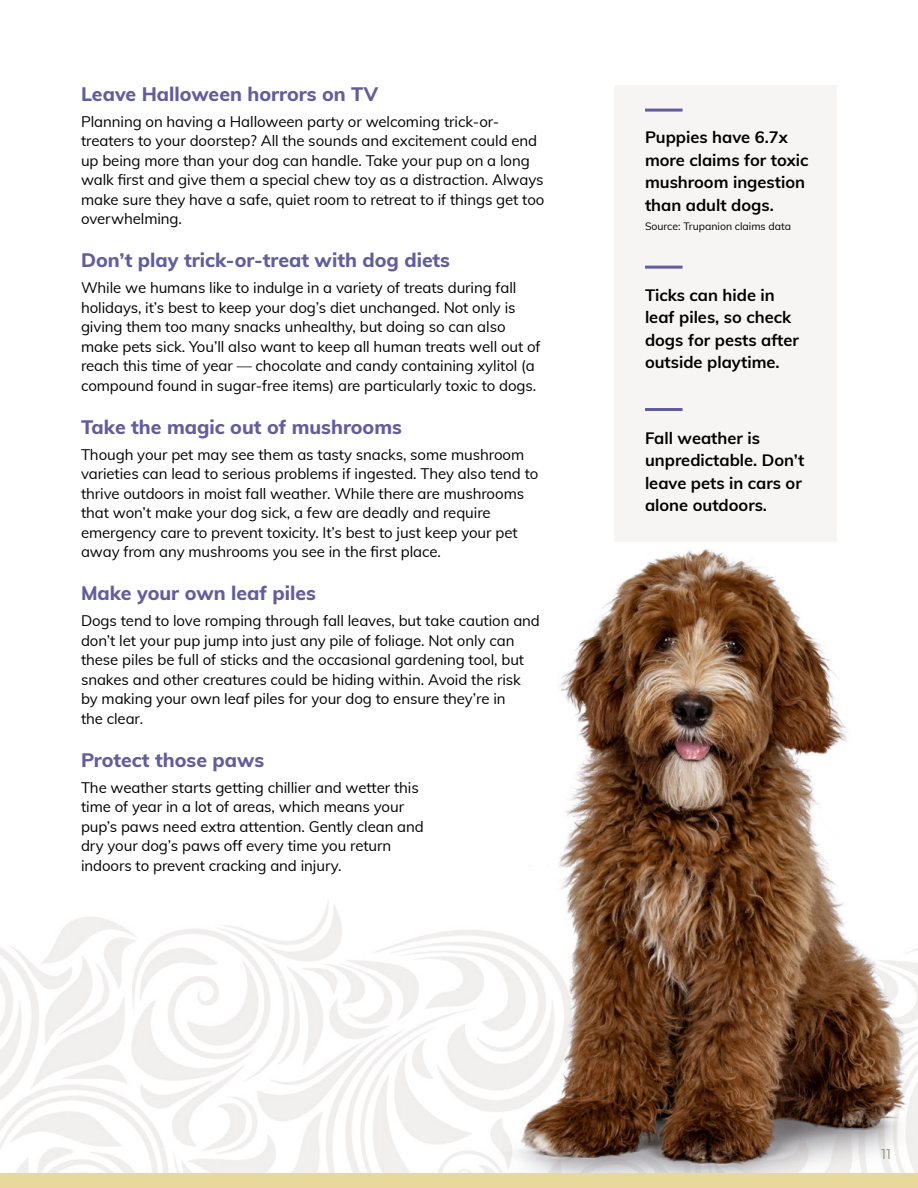
<style>
.page{position:relative;width:918px;height:1188px;background:#fff}
.page>*{position:absolute;margin:0;border:0;box-sizing:border-box;transform-origin:0 0}
.t1{font:800 19.5px "Muli";color:#615e9b}
.t2{font:700 16.5px/22.5px "Muli";color:#000}
.t3{font:15px/19.5px "Muli";letter-spacing:-.005em;color:#000}
.t4{font:15px "Mont";color:#9e958c}
.t5{font:10.5px "Muli";color:#000}
</style>
<div class="page">
<div style="left:614px;top:86px;width:223px;height:456px;background:#f7f5f4"></div>
<img style="left:0;top:548px;width:918px;height:625px">
<div style="left:0;top:1173px;width:918px;height:15px;background:#e9d89c"></div>
<hr style="left:646px;top:408px;width:35px;height:3px;background:#615e9b">
<hr style="left:646px;top:266px;width:35px;height:3px;background:#615e9b">
<hr style="left:646px;top:109px;width:35px;height:3px;background:#615e9b">
<h1 class="t1" style="left:81px;top:79px;width:299px">Leave Halloween horrors on TV</h1>
<p class="t3" style="left:81px;top:111px;width:465px">Planning on having a Halloween party or welcoming trick-or&shy;treaters to your doorstep? All the sounds and excitement could end up being more than your dog can handle. Take your pup on a long walk first and give them a special chew toy as a distraction. Always make sure they have a safe, quiet room to retreat to if things get too overwhelming.</p>
<h1 class="t1" style="left:81px;top:246px;width:371px">Don’t play trick-or-treat with dog diets</h1>
<p class="t3" style="left:81px;top:277px;width:461px">While we humans like to indulge in a variety of treats during fall holidays, it’s best to keep your dog’s diet unchanged. Not only is giving them too many snacks unhealthy, but doing so can also make pets sick. You’ll also want to keep all human treats well out of reach this time of year — chocolate and candy containing xylitol (a compound found in sugar-free items) are particularly toxic to dogs.</p>
<h1 class="t1" style="left:81px;top:412px;width:323px">Take the magic out of mushrooms</h1>
<p class="t3" style="left:81px;top:444px;width:459px">Though your pet may see them as tasty snacks, some mushroom varieties can lead to serious problems if ingested. They also tend to thrive outdoors in moist fall weather. While there are mushrooms that won’t make your dog sick, a few are deadly and require emergency care to prevent toxicity. It’s best to just keep your pet away from any mushrooms you see in the first place.</p>
<h1 class="t1" style="left:81px;top:579px;width:237px">Make your own leaf piles</h1>
<p class="t3" style="left:81px;top:610px;width:460px">Dogs tend to love romping through fall leaves, but take caution and don’t let your pup jump into just any pile of foliage. Not only can these piles be full of sticks and the occasional gardening tool, but snakes and other creatures could be hiding within. Avoid the risk by making your own leaf piles for your dog to ensure they’re in<br>the clear.</p>
<h1 class="t1" style="left:81px;top:745px;width:185px">Protect those paws</h1>
<p class="t3" style="left:81px;top:777px;width:344px">The weather starts getting chillier and wetter this time of year in a lot of areas, which means your pup’s paws need extra attention. Gently clean and dry your dog’s paws off every time you return indoors to prevent cracking and injury.</p>
<p class="t2" style="left:645px;top:125px;width:165px">Puppies have 6.7x more claims for toxic mushroom ingestion than adult dogs.</p>
<p class="t5" style="left:645px;top:219px;width:148px">Source: Trupanion claims data</p>
<p class="t2" style="left:645px;top:283px;width:155px">Ticks can hide in leaf piles, so check dogs for pests after outside playtime.</p>
<p class="t2" style="left:645px;top:426px;width:161px">Fall weather is unpredictable. Don’t leave pets in cars or alone outdoors.</p>
<p class="t4" style="left:881px;top:1145px;width:11px">11</p>
</div>
